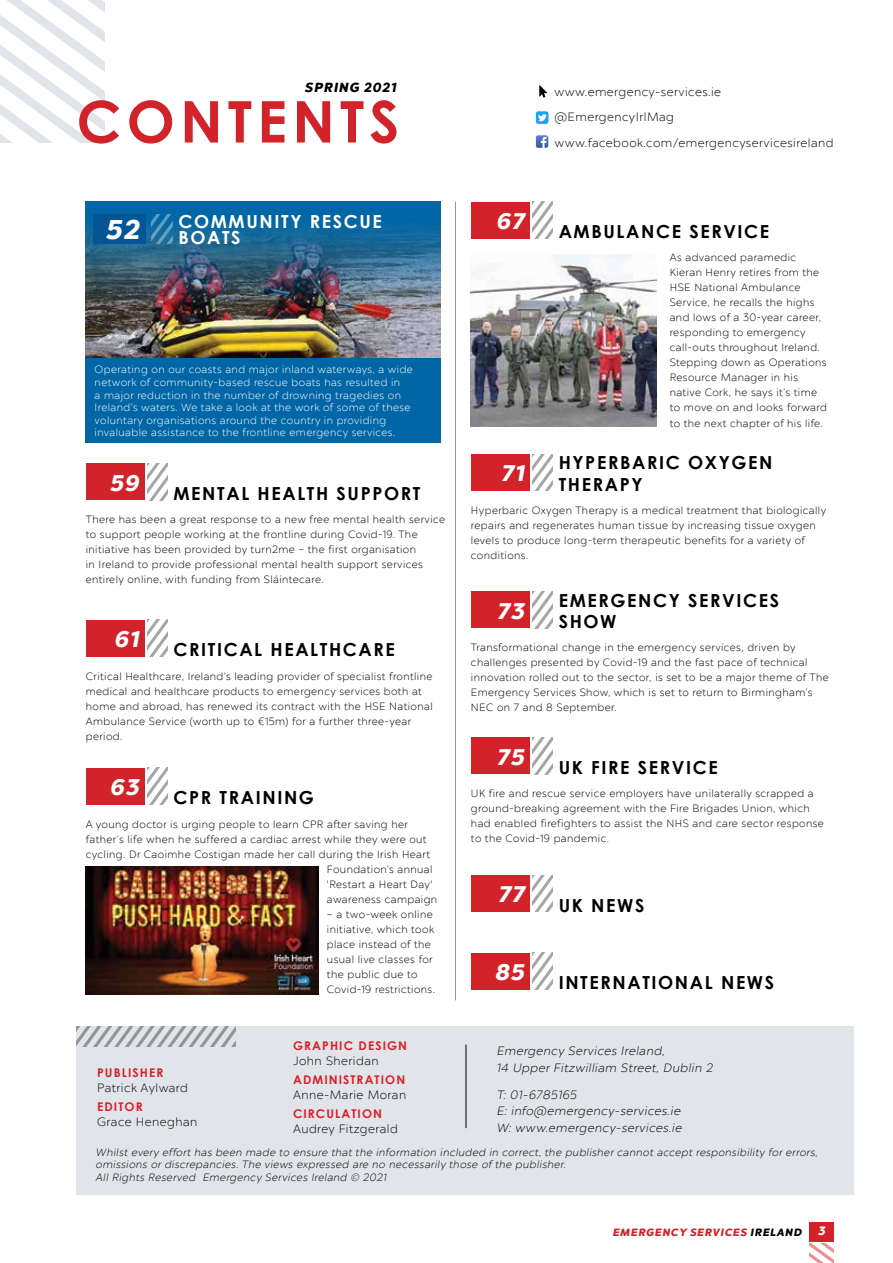
<style>
.page{position:relative;width:893px;height:1263px;background:#fff}
.page>*{position:absolute;margin:0;border:0;box-sizing:border-box;transform-origin:0 0}
.t1{font:700 57.45px "Century Gothic";letter-spacing:.09em;color:#d2232a}
.t2{font:27px "Chronica Pro Black It";color:#fff}
.t3{font:22.5px "Chronica Pro Black It";letter-spacing:.06em;color:#fff}
.t4{font:700 18px/21.6px "Century Gothic";letter-spacing:.09em;color:#000}
.t5{font:700 18px "Century Gothic";letter-spacing:.09em;color:#fff}
.t6{font:13.2px "Chronica Pro Black It";letter-spacing:.08em;color:#000}
.t7{font:300 12px/25.5px "Chronica Pro";letter-spacing:.04em;color:#000}
.t8{font:italic 300 12px/16.5px "Chronica Pro";color:#000}
.t9{font:700 12px "Century Gothic";letter-spacing:.09em;color:#da202b}
.t10{font:700 12px "Century Gothic";letter-spacing:.09em;color:#d2232a}
.t11{font:12px "Chronica Pro Black It";color:#fff}
.t12{font:300 10.5px/15px "Chronica Pro";letter-spacing:.04em;color:#000}
.t13{font:300 10.5px/12.6px "Chronica Pro";letter-spacing:.04em;color:#fff}
.t14{font:italic 300 10.5px/12.6px "Chronica Pro";letter-spacing:.02em;color:#000}
.t15{font:10.5px "Chronica Pro Black It";letter-spacing:.08em;color:#d2232a}
.s1{color:#000}
</style>
<div class="page">
<div style="left:809px;top:1222px;width:24px;height:19px;background:#d2232a"></div>
<svg style="left:809px;top:1243px;width:24px;height:20px"></svg>
<svg style="left:0;top:0;width:104px;height:143px"></svg>
<div style="left:77px;top:1026px;width:777px;height:169px;background:#e1e5e9"></div>
<hr style="left:466px;top:1044px;width:1px;height:84px;background:#000">
<svg style="left:77px;top:1026px;width:159px;height:21px"></svg>
<svg style="left:536px;top:135px;width:12px;height:13px"></svg>
<div style="left:536px;top:111px;width:12px;height:13px;background:#1da1f2;border-radius:3px"></div>
<svg style="left:538px;top:114px;width:9px;height:7px"></svg>
<svg style="left:539px;top:85px;width:8px;height:13px"></svg>
<img style="left:86px;top:307px;width:355px;height:51px">
<div style="left:86px;top:358px;width:355px;height:85px;background:#0066a5"></div>
<hr style="left:455px;top:202px;width:1px;height:798px;background:#939598">
<img style="left:86px;top:202px;width:355px;height:105px">
<div style="left:93px;top:214px;width:53px;height:30px;background:#035595"></div>
<svg style="left:151px;top:214px;width:21px;height:30px"></svg>
<div style="left:86px;top:463px;width:58px;height:37px;background:#d2232a"></div>
<div style="left:471px;top:202px;width:59px;height:36px;background:#d2232a"></div>
<div style="left:471px;top:454px;width:59px;height:37px;background:#d2232a"></div>
<div style="left:471px;top:592px;width:59px;height:36px;background:#d2232a"></div>
<div style="left:471px;top:737px;width:59px;height:37px;background:#d2232a"></div>
<div style="left:471px;top:875px;width:59px;height:37px;background:#d2232a"></div>
<div style="left:471px;top:953px;width:59px;height:36px;background:#d2232a"></div>
<div style="left:86px;top:620px;width:58px;height:36px;background:#d2232a"></div>
<div style="left:86px;top:768px;width:58px;height:36px;background:#d2232a"></div>
<svg style="left:147px;top:463px;width:21px;height:37px"></svg>
<svg style="left:533px;top:202px;width:20px;height:36px"></svg>
<svg style="left:533px;top:454px;width:20px;height:37px"></svg>
<svg style="left:533px;top:592px;width:20px;height:36px"></svg>
<svg style="left:533px;top:737px;width:20px;height:37px"></svg>
<svg style="left:533px;top:875px;width:20px;height:37px"></svg>
<svg style="left:533px;top:953px;width:20px;height:36px"></svg>
<svg style="left:147px;top:620px;width:21px;height:36px"></svg>
<svg style="left:147px;top:768px;width:21px;height:36px"></svg>
<img style="left:86px;top:866px;width:232px;height:129px">
<img style="left:471px;top:254px;width:186px;height:172px">
<p class="t6" style="left:305px;top:79px;width:93px">SPRING 2021</p>
<h1 class="t1" style="left:77px;top:78px;width:324px">CONTENTS</h1>
<h3 class="t5" style="left:178px;top:207px;width:205px">COMMUNITY RESCUE</h3>
<h2 class="t2" style="left:105px;top:213px;width:35px">52</h2>
<h3 class="t5" style="left:178px;top:224px;width:64px">BOATS</h3>
<p class="t13" style="left:95px;top:363px;width:320px">Operating on our coasts and major inland waterways, a wide network of community-based rescue boats has resulted in<br>a major reduction in the number of drowning tragedies on Ireland’s waters. We take a look at the work of some of these voluntary organisations around the country in providing invaluable assistance to the frontline emergency services.</p>
<h3 class="t3" style="left:109px;top:468px;width:31px">59</h3>
<h3 class="t4" style="left:173px;top:482px;width:248px">MENTAL HEALTH SUPPORT</h3>
<p class="t12" style="left:86px;top:512px;width:361px">There has been a great response to a new free mental health service to support people working at the frontline during Covid-19. The initiative has been provided by turn2me – the first organisation<br>in Ireland to provide professional mental health support services entirely online, with funding from Sláintecare.</p>
<h3 class="t3" style="left:114px;top:625px;width:26px">61</h3>
<h3 class="t4" style="left:173px;top:638px;width:223px">CRITICAL HEALTHCARE</h3>
<p class="t12" style="left:86px;top:668px;width:348px">Critical Healthcare, Ireland’s leading provider of specialist frontline medical and healthcare products to emergency services both at home and abroad, has renewed its contract with the HSE National Ambulance Service (worth up to €15m) for a further three-year period.</p>
<h3 class="t3" style="left:109px;top:773px;width:31px">63</h3>
<h3 class="t4" style="left:173px;top:786px;width:142px">CPR TRAINING</h3>
<p class="t12" style="left:86px;top:816px;width:324px">A young doctor is urging people to learn CPR after saving her</p>
<p class="t12" style="left:86px;top:831px;width:342px">father’s life when he suffered a cardiac arrest while they were out</p>
<p class="t12" style="left:86px;top:846px;width:346px">cycling. Dr Caoimhe Costigan made her call during the Irish Heart</p>
<p class="t12" style="left:327px;top:861px;width:107px">Foundation’s annual</p>
<p class="t12" style="left:327px;top:876px;width:107px">'Restart a Heart Day'</p>
<p class="t12" style="left:327px;top:891px;width:112px">awareness campaign</p>
<p class="t12" style="left:327px;top:906px;width:109px">– a two-week online initiative, which took place instead of the usual live classes for the public due to<br>Covid-19 restrictions.</p>
<h3 class="t3" style="left:496px;top:207px;width:29px">67</h3>
<h3 class="t3" style="left:501px;top:459px;width:24px">71</h3>
<p class="t7" style="left:554px;top:79px;width:281px">www.emergency-services.ie @EmergencyIrlMag www.facebook.com/emergencyservicesireland</p>
<h3 class="t4" style="left:559px;top:220px;width:212px">AMBULANCE SERVICE</h3>
<p class="t12" style="left:670px;top:250px;width:159px">As advanced paramedic<br>Kieran Henry retires from the<br>HSE National Ambulance<br>Service, he recalls the highs and lows of a 30-year career, responding to emergency call-outs throughout Ireland.<br>Stepping down as Operations<br>Resource Manager in his native Cork, he says it’s time to move on and looks forward to the next chapter of his life.</p>
<h3 class="t4" style="left:559px;top:451px;width:215px">HYPERBARIC OXYGEN<br>THERAPY</h3>
<p class="t12" style="left:471px;top:503px;width:357px">Hyperbaric Oxygen Therapy is a medical treatment that biologically repairs and regenerates human tissue by increasing tissue oxygen levels to produce long-term therapeutic benefits for a variety of conditions.</p>
<h3 class="t3" style="left:497px;top:596px;width:29px">73</h3>
<h3 class="t4" style="left:559px;top:588px;width:222px">EMERGENCY SERVICES<br>SHOW</h3>
<p class="t12" style="left:471px;top:640px;width:359px">Transformational change in the emergency services, driven by challenges presented by Covid-19 and the fast pace of technical innovation rolled out to the sector, is set to be a major theme of The Emergency Services Show, which is set to return to Birmingham’s NEC on 7 and 8 September.</p>
<h3 class="t3" style="left:497px;top:742px;width:29px">75</h3>
<h3 class="t4" style="left:559px;top:756px;width:161px">UK FIRE SERVICE</h3>
<p class="t12" style="left:471px;top:786px;width:354px">UK fire and rescue service employers have unilaterally scrapped a ground-breaking agreement with the Fire Brigades Union, which had enabled firefighters to assist the NHS and care sector response to the Covid-19 pandemic.</p>
<h3 class="t3" style="left:498px;top:880px;width:27px">77</h3>
<h3 class="t3" style="left:494px;top:958px;width:31px">85</h3>
<h3 class="t4" style="left:559px;top:894px;width:87px">UK NEWS</h3>
<h3 class="t4" style="left:559px;top:971px;width:217px">INTERNATIONAL NEWS</h3>
<p class="t9" style="left:293px;top:1037px;width:116px">GRAPHIC DESIGN</p>
<p class="t7" style="left:293px;top:1048px;width:87px">John Sheridan</p>
<p class="t9" style="left:293px;top:1071px;width:114px">ADMINISTRATION</p>
<p class="t7" style="left:293px;top:1082px;width:115px">Anne-Marie Moran</p>
<p class="t9" style="left:293px;top:1105px;width:91px">CIRCULATION</p>
<p class="t7" style="left:293px;top:1116px;width:106px">Audrey Fitzgerald</p>
<p class="t14" style="left:96px;top:1146px;width:725px">Whilst every effort has been made to ensure that the information included in correct, the publisher cannot accept responsibility for errors, omissions or discrepancies. The views expressed are no necessarily those of the publisher.<br>All Rights Reserved Emergency Services Ireland © 2021</p>
<p class="t8" style="left:496px;top:1043px;width:220px">Emergency Services Ireland,<br>14 Upper Fitzwilliam Street, Dublin 2</p>
<p class="t8" style="left:496px;top:1086px;width:189px">T: 01-6785165<br>E: info@emergency-services.ie<br>W: www.emergency-services.ie</p>
<p class="t10" style="left:97px;top:1064px;width:68px">PUBLISHER</p>
<p class="t7" style="left:97px;top:1075px;width:92px">Patrick Aylward</p>
<p class="t9" style="left:97px;top:1098px;width:47px">EDITOR</p>
<p class="t7" style="left:97px;top:1109px;width:102px">Grace Heneghan</p>
<p class="t15" style="left:612px;top:1225px;width:191px">EMERGENCY SERVICES <span class="s1">IRELAND</span></p>
<p class="t11" style="left:818px;top:1223px;width:9px">3</p>
</div>
